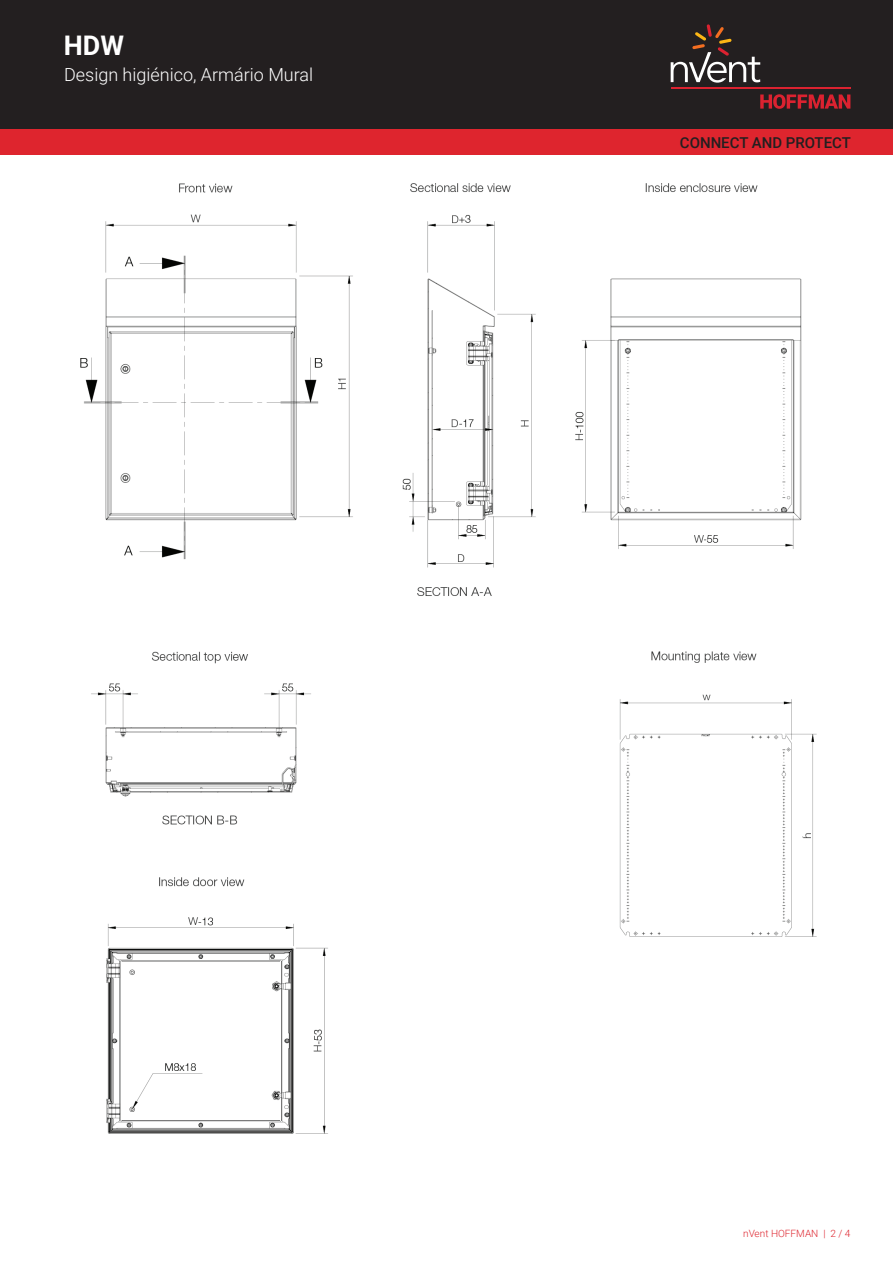
<style>
.page{position:relative;width:893px;height:1263px;background:#fff}
.page>*{position:absolute;margin:0;border:0;box-sizing:border-box;transform-origin:0 0}
.t1{font:700 27px "Roboto";color:#fff}
.t2{font:300 18px "Roboto";color:#fff}
.t3{font:500 15px "Roboto";color:#231f20}
.t4{font:300 10.05px "Roboto";color:#de252e}
</style>
<div class="page">
<div style="left:0;top:0;width:893px;height:129px;background:#231f20"></div>
<svg style="left:760px;top:94px;width:90px;height:15px"></svg>
<hr style="left:671px;top:88px;width:179px;height:1px;background:#db2230">
<svg style="left:671px;top:24px;width:89px;height:59px"></svg>
<div style="left:0;top:129px;width:893px;height:26px;background:#de252e"></div>
<img style="left:80px;top:183px;width:737px;height:951px">
<h1 class="t1" style="left:64px;top:27px;width:62px">HDW</h1>
<p class="t2" style="left:64px;top:62px;width:251px">Design higiénico, Armário Mural</p>
<p class="t3" style="left:680px;top:132px;width:173px">CONNECT AND PROTECT</p>
<p class="t4" style="left:743px;top:1226px;width:109px">nVent HOFFMAN | 2 / 4</p>
</div>
